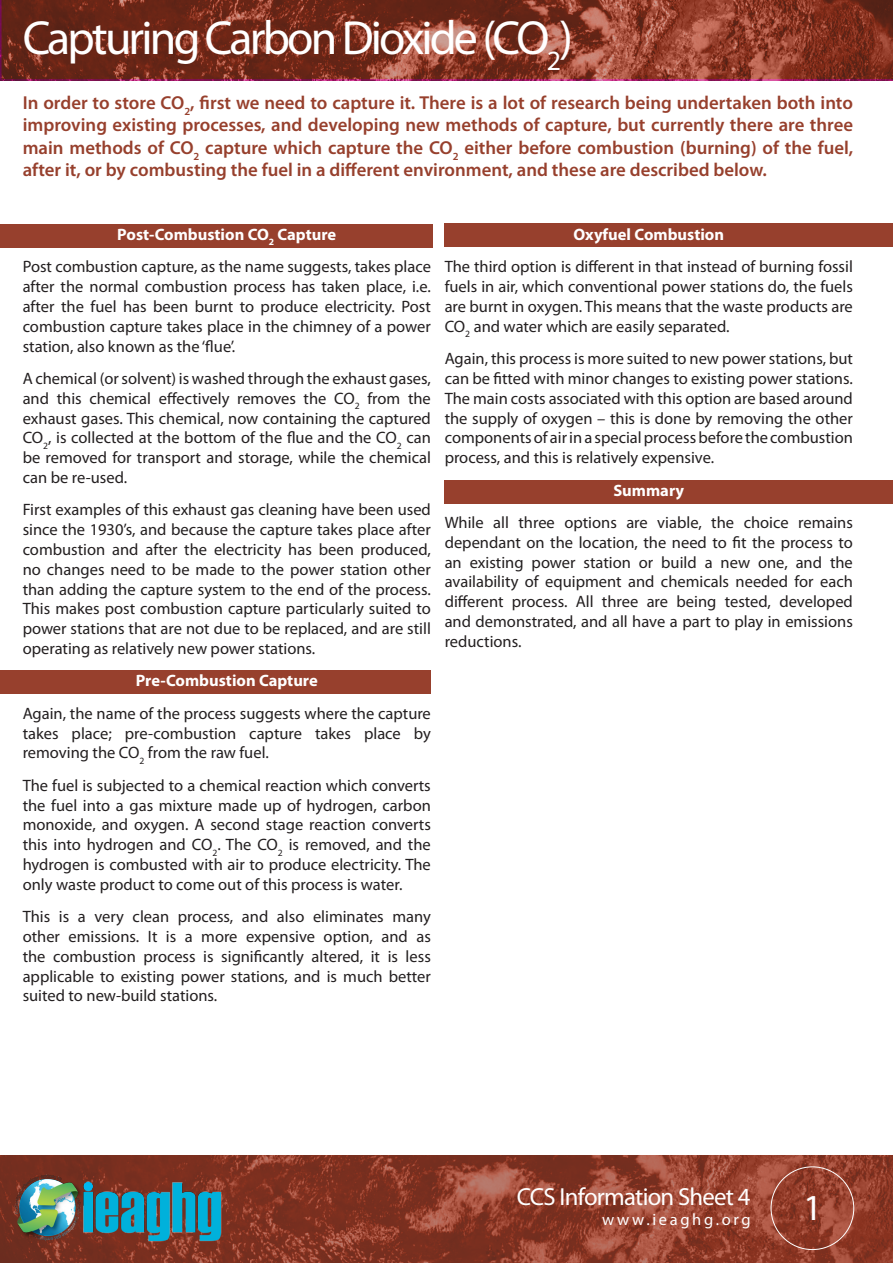
<style>
.page{position:relative;width:893px;height:1263px;background:#fff}
.page>*{position:absolute;margin:0;border:0;box-sizing:border-box;transform-origin:0 0}
.heading{font:48px "Myriad Pro";letter-spacing:-.06em;color:#fff}
.text{font:36.75px "Myriad Pro";color:#fff}
.t1{font:24.75px "Myriad Pro";letter-spacing:-.03em;color:#fff}
.t2{font:600 18.75px/22.5px "Myriad Pro";color:#97402d;text-align:justify}
.t3{font:16.5px/19.8px "Myriad Pro";color:#231f20;text-align:justify}
.t4{font:700 16.5px "Myriad Pro";color:#fff}
.t5{font:16.5px "Myriad Pro";letter-spacing:.16em;color:#fff}
</style>
<div class="page">
<img style="left:0;top:0;width:893px;height:81px">
<img style="left:0;top:1155px;width:893px;height:108px">
<img style="left:14px;top:1172px;width:208px;height:71px">
<div style="left:0;top:224px;width:432px;height:23px;background:#97402d"></div>
<div style="left:0;top:670px;width:431px;height:24px;background:#97402d"></div>
<div style="left:445px;top:223px;width:448px;height:24px;background:#97402d"></div>
<div style="left:444px;top:480px;width:449px;height:23px;background:#97402d"></div>
<p class="heading" style="left:23px;top:8px;width:552px">Capturing Carbon Dioxide (CO<sub>2</sub>)</p>
<p class="t2" style="left:23px;top:91px;width:832px">In order to store CO<sub>2</sub>, first we need to capture it. There is a lot of research being undertaken both into improving existing processes, and developing new methods of capture, but currently there are three main methods of CO<sub>2</sub> capture which capture the CO<sub>2</sub> either before combustion (burning) of the fuel, after it, or by combusting the fuel in a different environment, and these are described below.</p>
<p class="t4" style="left:117px;top:224px;width:220px">Post-Combustion CO<sub>2</sub> Capture</p>
<p class="t3" style="left:23px;top:257px;width:410px">Post combustion capture, as the name suggests, takes place after the normal combustion process has taken place, i.e. after the fuel has been burnt to produce electricity. Post combustion capture takes place in the chimney of a power station, also known as the ‘flue’.</p>
<p class="t3" style="left:23px;top:368px;width:410px">A chemical (or solvent) is washed through the exhaust gases, and this chemical effectively removes the CO<sub>2</sub> from the exhaust gases. This chemical, now containing the captured CO<sub>2</sub>, is collected at the bottom of the flue and the CO<sub>2</sub> can be removed for transport and storage, while the chemical can be re-used.</p>
<p class="t3" style="left:23px;top:500px;width:410px">First examples of this exhaust gas cleaning have been used since the 1930’s, and because the capture takes place after combustion and after the electricity has been produced, no changes need to be made to the power station other than adding the capture system to the end of the process.<br>This makes post combustion capture particularly suited to power stations that are not due to be replaced, and are still operating as relatively new power stations.</p>
<p class="t4" style="left:136px;top:670px;width:184px">Pre-Combustion Capture</p>
<p class="t3" style="left:23px;top:703px;width:410px">Again, the name of the process suggests where the capture takes place; pre-combustion capture takes place by removing the CO<sub>2</sub> from the raw fuel.</p>
<p class="t3" style="left:23px;top:775px;width:410px">The fuel is subjected to a chemical reaction which converts the fuel into a gas mixture made up of hydrogen, carbon monoxide, and oxygen. A second stage reaction converts this into hydrogen and CO<sub>2</sub>. The CO<sub>2</sub> is removed, and the hydrogen is combusted with air to produce electricity. The only waste product to come out of this process is water.</p>
<p class="t3" style="left:23px;top:906px;width:410px">This is a very clean process, and also eliminates many other emissions. It is a more expensive option, and as the combustion process is significantly altered, it is less applicable to existing power stations, and is much better suited to new-build stations.</p>
<p class="t4" style="left:573px;top:224px;width:152px">Oxyfuel Combustion</p>
<p class="t3" style="left:445px;top:257px;width:410px">The third option is different in that instead of burning fossil fuels in air, which conventional power stations do, the fuels are burnt in oxygen. This means that the waste products are CO<sub>2</sub> and water which are easily separated.</p>
<p class="t3" style="left:445px;top:348px;width:410px">Again, this process is more suited to new power stations, but can be fitted with minor changes to existing power stations.<br>The main costs associated with this option are based around the supply of oxygen – this is done by removing the other components of air in a special process before the combustion process, and this is relatively expensive.</p>
<p class="t4" style="left:613px;top:479px;width:72px">Summary</p>
<p class="t3" style="left:445px;top:512px;width:410px">While all three options are viable, the choice remains dependant on the location, the need to fit the process to an existing power station or build a new one, and the availability of equipment and chemicals needed for each different process. All three are being tested, developed and demonstrated, and all have a part to play in emissions reductions.</p>
<p class="t1" style="left:517px;top:1181px;width:235px">CCS Information Sheet 4</p>
<p class="t5" style="left:602px;top:1209px;width:150px">www.ieaghg.org</p>
<p class="text" style="left:806px;top:1185px;width:13px">1</p>
</div>
